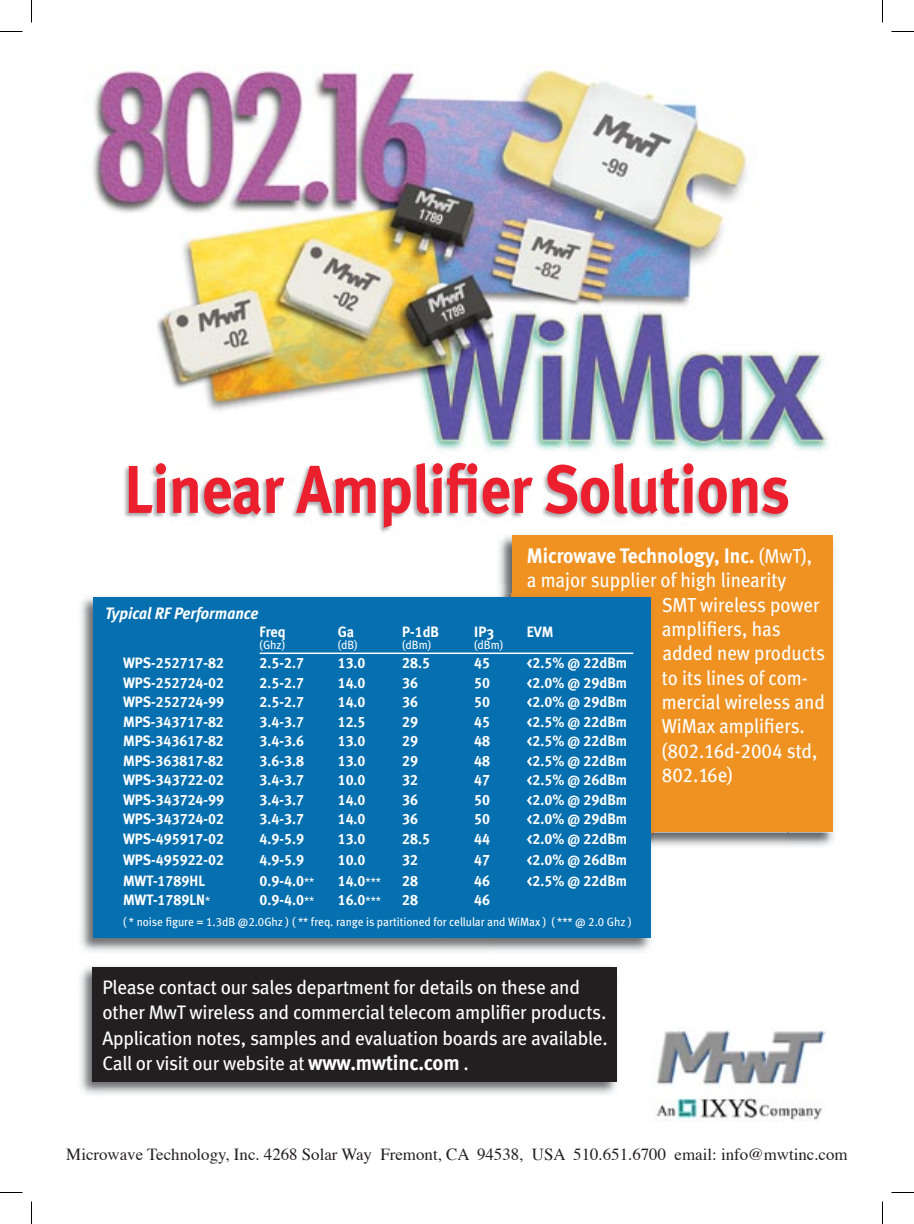
<style>
.page{position:relative;width:914px;height:1224px;background:#fff}
.page>*{position:absolute;margin:0;border:0;box-sizing:border-box;transform-origin:0 0}
.t1{font:700 67.5px "Meta";letter-spacing:-.005em;color:#ec1f2f;scale:.9 1}
.t2{font:700 21px "Meta";color:#fff;scale:.93 1}
.t3{font:20.25px/24.3px "Meta";color:#fff;scale:.93 1}
.t4{font:20.25px/24.3px "Meta Book LF";letter-spacing:-.005em;color:#fff;scale:.93 1}
.t5{font:19.5px/25.5px "Meta";letter-spacing:-.01em;color:#fff}
.t6{font:16.8px "Times";color:#231f20}
.t7{font:italic 700 16.5px "Meta";color:#fff;scale:.95 1}
.t8{font:15px "Meta Bold LF";color:#fff;scale:.95 1}
.t9{font:700 15px "Meta";color:#fff;scale:.95 1}
.t10{font:12px "Meta";color:#fff;scale:.95 1}
.s1{font-weight:400;font-size:20.25px}
.s2{font-family:"Meta"}
.s3{font-family:"Meta Bold LF";font-weight:400}
.s4{font-family:"Meta";font-size:12px}
.s5{font-family:"Meta Book LF"}
.s6{font-weight:700;font-size:21px}
</style>
<div class="page">
<img style="left:92px;top:65px;width:736px;height:386px">
<img style="left:499px;top:535px;width:335px;height:49px">
<img style="left:499px;top:584px;width:13px;height:9px">
<img style="left:788px;top:584px;width:46px;height:263px">
<img style="left:654px;top:832px;width:134px;height:15px">
<div style="left:512px;top:536px;width:321px;height:296px;background:#ef9222"></div>
<img style="left:80px;top:966px;width:537px;height:129px">
<div style="left:92px;top:967px;width:524px;height:115px;background:#231f20"></div>
<img style="left:80px;top:597px;width:416px;height:355px">
<img style="left:496px;top:849px;width:155px;height:103px">
<img style="left:633px;top:596px;width:18px;height:236px">
<div style="left:93px;top:597px;width:557px;height:341px;background:#056faf"></div>
<img style="left:656px;top:1029px;width:169px;height:92px">
<img style="left:124px;top:463px;width:664px;height:70px">
<img style="left:496px;top:532px;width:292px;height:1px">
<hr style="left:260px;top:653px;width:373px;height:1px;background:#fff">
<svg style="left:0;top:31px;width:22px;height:1px"></svg>
<svg style="left:891px;top:31px;width:23px;height:1px"></svg>
<svg style="left:0;top:1192px;width:22px;height:1px"></svg>
<svg style="left:891px;top:1192px;width:23px;height:1px"></svg>
<svg style="left:31px;top:0;width:1px;height:22px"></svg>
<svg style="left:31px;top:1202px;width:1px;height:22px"></svg>
<svg style="left:882px;top:0;width:1px;height:22px"></svg>
<svg style="left:882px;top:1202px;width:1px;height:22px"></svg>
<h1 class="t1" style="left:125px;top:449px;width:740px">Linear Amplifier Solutions</h1>
<h2 class="t2" style="left:526px;top:543px;width:308px">Microwave Technology, Inc. <span class="s1">(MwT),</span></h2>
<h3 class="t3" style="left:661px;top:568px;width:177px;text-indent:-135px">a major supplier of high linearity<br>SMT wireless power amplifiers, has added new products to its lines of com&shy;mercial wireless and<br>WiMax amplifiers.</h3>
<h3 class="t4" style="left:661px;top:738px;width:169px"><span class="s2">(8</span>02.16d-2004 std,<br>802.16e)</h3>
<p class="t7" style="left:105px;top:603px;width:163px">Typical RF Performance</p>
<p class="t9" style="left:260px;top:623px;width:29px">Freq</p>
<p class="t9" style="left:338px;top:623px;width:19px">Ga</p>
<p class="t9" style="left:402px;top:623px;width:40px">P-<span class="s3">1</span>dB</p>
<p class="t9" style="left:474px;top:623px;width:22px">IP3</p>
<p class="t9" style="left:527px;top:623px;width:30px">EVM</p>
<p class="t10" style="left:260px;top:638px;width:28px">(Ghz)</p>
<p class="t10" style="left:337px;top:638px;width:22px">(dB)</p>
<p class="t10" style="left:402px;top:638px;width:32px">(dBm)</p>
<p class="t10" style="left:474px;top:638px;width:32px">(dBm)</p>
<p class="t8" style="left:123px;top:654px;width:108px">WPS-252717-82</p>
<p class="t8" style="left:259px;top:654px;width:48px">2.5-2.7</p>
<p class="t8" style="left:338px;top:654px;width:31px">13.0</p>
<p class="t8" style="left:402px;top:654px;width:31px">28.5</p>
<p class="t8" style="left:474px;top:654px;width:18px">45</p>
<p class="t8" style="left:527px;top:654px;width:107px">&lt;2.5% @ 22dBm</p>
<p class="t8" style="left:123px;top:674px;width:108px">WPS-252724-02</p>
<p class="t8" style="left:259px;top:674px;width:48px">2.5-2.7</p>
<p class="t8" style="left:338px;top:674px;width:31px">14.0</p>
<p class="t8" style="left:402px;top:674px;width:18px">36</p>
<p class="t8" style="left:474px;top:674px;width:18px">50</p>
<p class="t8" style="left:527px;top:674px;width:107px">&lt;2.0% @ 29dBm</p>
<p class="t8" style="left:123px;top:693px;width:108px">WPS-252724-99</p>
<p class="t8" style="left:259px;top:693px;width:48px">2.5-2.7</p>
<p class="t8" style="left:338px;top:693px;width:31px">14.0</p>
<p class="t8" style="left:402px;top:693px;width:18px">36</p>
<p class="t8" style="left:474px;top:693px;width:18px">50</p>
<p class="t8" style="left:527px;top:693px;width:107px">&lt;2.0% @ 29dBm</p>
<p class="t8" style="left:123px;top:713px;width:108px">MPS-343717-82</p>
<p class="t8" style="left:259px;top:713px;width:48px">3.4-3.7</p>
<p class="t8" style="left:338px;top:713px;width:31px">12.5</p>
<p class="t8" style="left:402px;top:713px;width:18px">29</p>
<p class="t8" style="left:474px;top:713px;width:18px">45</p>
<p class="t8" style="left:527px;top:713px;width:107px">&lt;2.5% @ 22dBm</p>
<p class="t8" style="left:123px;top:732px;width:108px">MPS-343617-82</p>
<p class="t8" style="left:259px;top:732px;width:48px">3.4-3.6</p>
<p class="t8" style="left:338px;top:732px;width:31px">13.0</p>
<p class="t8" style="left:402px;top:732px;width:18px">29</p>
<p class="t8" style="left:474px;top:732px;width:18px">48</p>
<p class="t8" style="left:527px;top:732px;width:107px">&lt;2.5% @ 22dBm</p>
<p class="t8" style="left:123px;top:752px;width:108px">MPS-363817-82</p>
<p class="t8" style="left:259px;top:752px;width:48px">3.6-3.8</p>
<p class="t8" style="left:338px;top:752px;width:31px">13.0</p>
<p class="t8" style="left:402px;top:752px;width:18px">29</p>
<p class="t8" style="left:474px;top:752px;width:18px">48</p>
<p class="t8" style="left:527px;top:752px;width:107px">&lt;2.5% @ 22dBm</p>
<p class="t8" style="left:123px;top:771px;width:108px">WPS-343722-02</p>
<p class="t8" style="left:259px;top:771px;width:48px">3.4-3.7</p>
<p class="t8" style="left:338px;top:771px;width:31px">10.0</p>
<p class="t8" style="left:402px;top:771px;width:18px">32</p>
<p class="t8" style="left:474px;top:771px;width:18px">47</p>
<p class="t8" style="left:527px;top:771px;width:107px">&lt;2.5% @ 26dBm</p>
<p class="t8" style="left:123px;top:791px;width:108px">WPS-343724-99</p>
<p class="t8" style="left:259px;top:791px;width:48px">3.4-3.7</p>
<p class="t8" style="left:338px;top:791px;width:31px">14.0</p>
<p class="t8" style="left:402px;top:791px;width:18px">36</p>
<p class="t8" style="left:474px;top:791px;width:18px">50</p>
<p class="t8" style="left:527px;top:791px;width:107px">&lt;2.0% @ 29dBm</p>
<p class="t8" style="left:123px;top:810px;width:108px">WPS-343724-02</p>
<p class="t8" style="left:259px;top:810px;width:48px">3.4-3.7</p>
<p class="t8" style="left:338px;top:810px;width:31px">14.0</p>
<p class="t8" style="left:402px;top:810px;width:18px">36</p>
<p class="t8" style="left:474px;top:810px;width:18px">50</p>
<p class="t8" style="left:527px;top:810px;width:107px">&lt;2.0% @ 29dBm</p>
<p class="t8" style="left:123px;top:830px;width:108px">WPS-495917-02</p>
<p class="t8" style="left:259px;top:830px;width:48px">4.9-5.9</p>
<p class="t8" style="left:338px;top:830px;width:31px">13.0</p>
<p class="t8" style="left:402px;top:830px;width:31px">28.5</p>
<p class="t8" style="left:474px;top:830px;width:18px">44</p>
<p class="t8" style="left:527px;top:830px;width:107px">&lt;2.0% @ 22dBm</p>
<p class="t8" style="left:123px;top:851px;width:108px">WPS-495922-02</p>
<p class="t8" style="left:259px;top:851px;width:48px">4.9-5.9</p>
<p class="t8" style="left:338px;top:851px;width:31px">10.0</p>
<p class="t8" style="left:402px;top:851px;width:18px">32</p>
<p class="t8" style="left:474px;top:851px;width:18px">47</p>
<p class="t8" style="left:527px;top:851px;width:107px">&lt;2.0% @ 26dBm</p>
<p class="t8" style="left:123px;top:872px;width:88px">MWT-1789HL</p>
<p class="t8" style="left:260px;top:872px;width:59px">0.9-4.0<span class="s4">**</span></p>
<p class="t8" style="left:338px;top:872px;width:47px">14.0<span class="s4">***</span></p>
<p class="t8" style="left:402px;top:872px;width:18px">28</p>
<p class="t8" style="left:474px;top:872px;width:18px">46</p>
<p class="t8" style="left:526px;top:872px;width:107px">&lt;2.5% @ 22dBm</p>
<p class="t8" style="left:123px;top:891px;width:93px">MWT-1789LN<span class="s4">*</span></p>
<p class="t8" style="left:259px;top:891px;width:59px">0.9-4.0<span class="s4">**</span></p>
<p class="t8" style="left:338px;top:891px;width:47px">16.0<span class="s4">***</span></p>
<p class="t8" style="left:402px;top:891px;width:18px">28</p>
<p class="t8" style="left:474px;top:891px;width:18px">46</p>
<p class="t10" style="left:123px;top:915px;width:536px">( * noise figure = <span class="s5">1.3</span>dB @<span class="s5">2.0</span>Ghz ) ( ** freq. range is partitioned for cellular and WiMax ) ( *** @ <span class="s5">2.0</span> Ghz )</p>
<h3 class="t5" style="left:102px;top:974px;width:507px">Please contact our sales department for details on these and other MwT wireless and commercial telecom amplifier products.<br>Application notes, samples and evaluation boards are available.<br>Call or visit our website at <span class="s6">www.mwtinc.com</span> .</h3>
<p class="t6" style="left:66px;top:1144px;width:782px">Microwave Technology, Inc. 4268 Solar Way Fremont, CA 94538, USA 510.651.6700 email: info@mwtinc.com</p>
</div>
